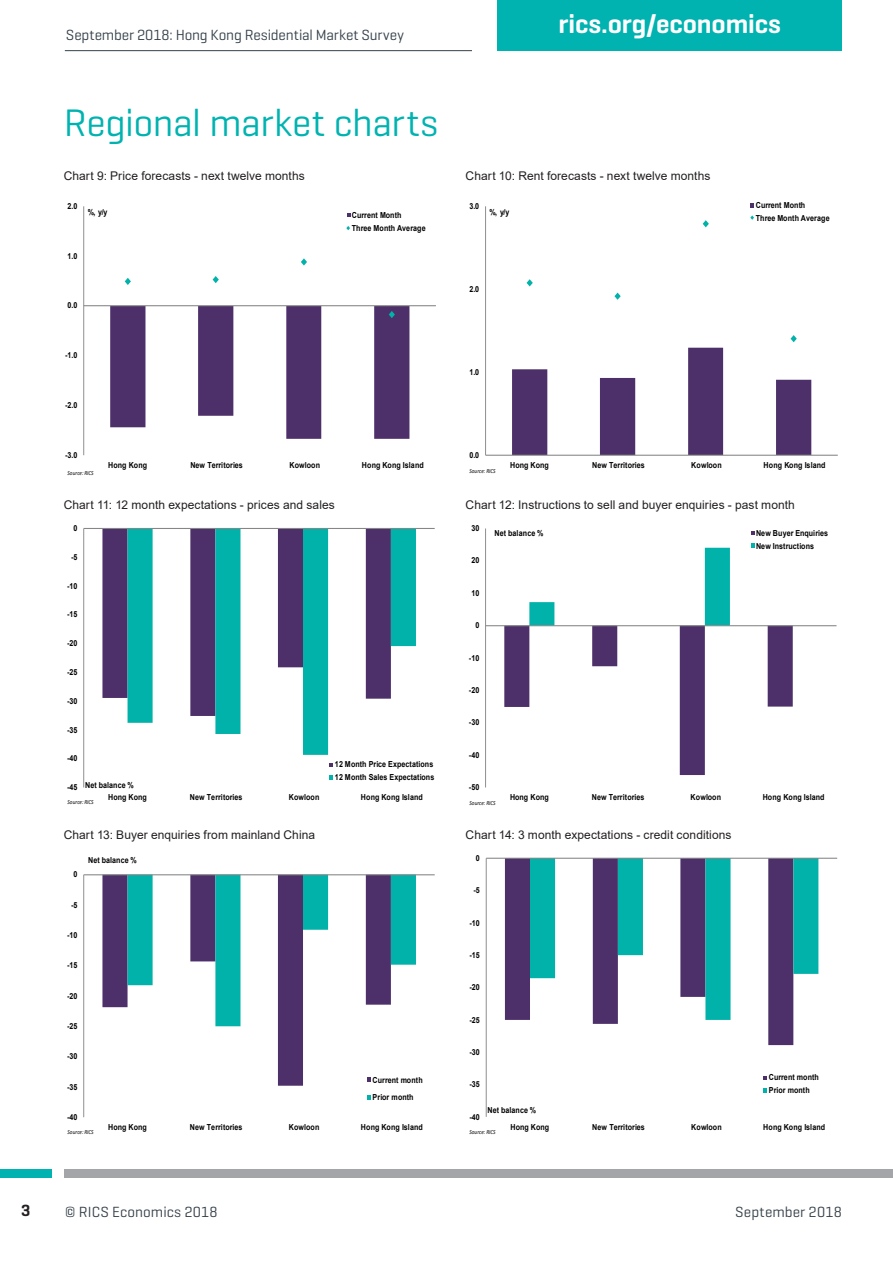
<style>
.page{position:relative;width:893px;height:1263px;background:#fff}
.page>*{position:absolute;margin:0;border:0;box-sizing:border-box;transform-origin:0 0}
.Main_Header{font:39px "Geogrotesque";letter-spacing:-.01em;color:#00b3b0}
.t1{font:600 27px "Geogrotesque";letter-spacing:-.005em;color:#fff}
.t2{font:600 16.5px "Geogrotesque";color:#231f20}
.t3{font:15px "Geogrotesque";letter-spacing:.005em;color:#36414a}
.Chart_description_te{font:12px "Arial";letter-spacing:.005em;color:#231f20}
.t4{font:700 8.25px/12.9px "Arial";letter-spacing:.01em;color:#000;scale:.86 1}
.t5{font:italic 6.15px "Calibri";letter-spacing:.01em;color:#000;scale:.86 1}
</style>
<div class="page">
<div style="left:497px;top:0;width:345px;height:51px;background:#00b3b0"></div>
<hr style="left:65px;top:50px;width:407px;height:1px;background:#36414a">
<div style="left:0;top:1169px;width:51px;height:9px;background:#00b3b0"></div>
<div style="left:64px;top:1169px;width:829px;height:9px;background:#a4a5a9"></div>
<hr style="left:83px;top:206px;width:1px;height:249px;background:#868686">
<hr style="left:84px;top:305px;width:352px;height:1px;background:#868686">
<svg style="left:125px;top:278px;width:6px;height:7px"></svg>
<svg style="left:213px;top:276px;width:6px;height:7px"></svg>
<svg style="left:301px;top:258px;width:6px;height:8px"></svg>
<svg style="left:110px;top:306px;width:299px;height:133px"></svg>
<svg style="left:347px;top:213px;width:3px;height:4px"></svg>
<svg style="left:346px;top:226px;width:4px;height:4px"></svg>
<svg style="left:102px;top:529px;width:26px;height:187px;background:#604a7c"></svg>
<svg style="left:128px;top:529px;width:288px;height:226px"></svg>
<hr style="left:83px;top:528px;width:1px;height:259px;background:#868686">
<hr style="left:84px;top:528px;width:351px;height:1px;background:#868686">
<svg style="left:330px;top:763px;width:3px;height:4px"></svg>
<svg style="left:330px;top:775px;width:3px;height:5px"></svg>
<svg style="left:512px;top:348px;width:299px;height:107px"></svg>
<hr style="left:485px;top:206px;width:1px;height:249px;background:#868686">
<hr style="left:486px;top:455px;width:352px;height:1px;background:#868686">
<svg style="left:527px;top:279px;width:6px;height:7px"></svg>
<svg style="left:614px;top:293px;width:7px;height:7px"></svg>
<svg style="left:703px;top:220px;width:6px;height:7px"></svg>
<svg style="left:791px;top:335px;width:6px;height:7px"></svg>
<svg style="left:751px;top:203px;width:3px;height:4px"></svg>
<svg style="left:750px;top:215px;width:4px;height:5px"></svg>
<hr style="left:485px;top:528px;width:1px;height:259px;background:#868686">
<hr style="left:486px;top:625px;width:350px;height:1px;background:#868686">
<svg style="left:751px;top:531px;width:3px;height:4px"></svg>
<svg style="left:504px;top:544px;width:289px;height:231px"></svg>
<svg style="left:102px;top:875px;width:269px;height:211px"></svg>
<svg style="left:128px;top:875px;width:288px;height:151px"></svg>
<hr style="left:83px;top:875px;width:1px;height:242px;background:#868686">
<hr style="left:84px;top:874px;width:351px;height:1px;background:#868686">
<svg style="left:367px;top:1078px;width:4px;height:4px"></svg>
<svg style="left:367px;top:1095px;width:4px;height:4px"></svg>
<svg style="left:505px;top:859px;width:288px;height:186px"></svg>
<svg style="left:530px;top:859px;width:288px;height:161px"></svg>
<hr style="left:486px;top:858px;width:1px;height:259px;background:#868686">
<hr style="left:486px;top:858px;width:351px;height:1px;background:#868686">
<svg style="left:764px;top:1088px;width:3px;height:4px"></svg>
<h3 class="t2" style="left:21px;top:1200px;width:11px">3</h3>
<h3 class="t3" style="left:66px;top:25px;width:339px">September 2018: Hong Kong Residential Market Survey</h3>
<p class="Main_Header" style="left:64px;top:98px;width:376px">Regional market charts</p>
<p class="Chart_description_te" style="left:64px;top:167px;width:243px">Chart 9: Price forecasts - next twelve months</p>
<p class="t4" style="left:67px;top:200px;width:13px">2.0</p>
<p class="t4" style="left:88px;top:205px;width:24px">%, y/y</p>
<p class="t4" style="left:67px;top:249px;width:13px">1.0</p>
<p class="t4" style="left:67px;top:299px;width:13px">0.0</p>
<p class="t4" style="left:65px;top:349px;width:16px">-1.0</p>
<p class="t4" style="left:65px;top:399px;width:16px">-2.0</p>
<p class="t4" style="left:65px;top:448px;width:16px">-3.0</p>
<p class="t4" style="left:352px;top:209px;width:87px">Current Month<br>Three Month Average</p>
<p class="t5" style="left:67px;top:469px;width:32px">Source: RICS</p>
<p class="t4" style="left:108px;top:458px;width:47px">Hong Kong</p>
<p class="t4" style="left:190px;top:458px;width:63px">New Territories</p>
<p class="t4" style="left:289px;top:458px;width:37px">Kowloon</p>
<p class="t4" style="left:362px;top:458px;width:73px">Hong Kong Island</p>
<p class="Chart_description_te" style="left:64px;top:497px;width:273px">Chart 11: 12 month expectations - prices and sales</p>
<p class="t4" style="left:74px;top:522px;width:6px">0</p>
<p class="t4" style="left:71px;top:551px;width:9px">-5</p>
<p class="t4" style="left:67px;top:579px;width:14px">-10</p>
<p class="t4" style="left:67px;top:608px;width:14px">-15</p>
<p class="t4" style="left:67px;top:637px;width:14px">-20</p>
<p class="t4" style="left:67px;top:666px;width:14px">-25</p>
<p class="t4" style="left:67px;top:695px;width:14px">-30</p>
<p class="t4" style="left:67px;top:723px;width:14px">-35</p>
<p class="t4" style="left:67px;top:752px;width:14px">-40</p>
<p class="t4" style="left:335px;top:758px;width:117px">12 Month Price Expectations<br>12 Month Sales Expectations</p>
<p class="t4" style="left:85px;top:778px;width:58px">Net balance %</p>
<p class="t5" style="left:67px;top:798px;width:32px">Source: RICS</p>
<p class="t4" style="left:67px;top:781px;width:14px">-45</p>
<p class="t4" style="left:108px;top:791px;width:47px">Hong Kong</p>
<p class="t4" style="left:190px;top:791px;width:63px">New Territories</p>
<p class="t4" style="left:289px;top:791px;width:37px">Kowloon</p>
<p class="t4" style="left:361px;top:791px;width:73px">Hong Kong Island</p>
<p class="Chart_description_te" style="left:64px;top:826px;width:253px">Chart 13: Buyer enquiries from mainland China</p>
<p class="t4" style="left:74px;top:868px;width:6px">0</p>
<p class="t4" style="left:71px;top:898px;width:9px">-5</p>
<p class="t4" style="left:67px;top:929px;width:14px">-10</p>
<p class="t4" style="left:67px;top:959px;width:14px">-15</p>
<p class="t4" style="left:67px;top:989px;width:14px">-20</p>
<p class="t4" style="left:67px;top:1020px;width:14px">-25</p>
<p class="t4" style="left:67px;top:1050px;width:14px">-30</p>
<p class="t4" style="left:67px;top:1080px;width:14px">-35</p>
<p class="t4" style="left:67px;top:1111px;width:14px">-40</p>
<p class="t4" style="left:88px;top:854px;width:58px">Net balance %</p>
<p class="t4" style="left:373px;top:1071px;width:60px;line-height:17.2px">Current month<br>Prior month</p>
<p class="t5" style="left:67px;top:1128px;width:32px">Source: RICS</p>
<p class="t4" style="left:108px;top:1121px;width:47px">Hong Kong</p>
<p class="t4" style="left:190px;top:1121px;width:63px">New Territories</p>
<p class="t4" style="left:289px;top:1121px;width:37px">Kowloon</p>
<p class="t4" style="left:361px;top:1121px;width:73px">Hong Kong Island</p>
<h2 class="t1" style="left:559px;top:7px;width:224px">rics.org/economics</h2>
<p class="Chart_description_te" style="left:466px;top:167px;width:246px">Chart 10: Rent forecasts - next twelve months</p>
<p class="t4" style="left:469px;top:200px;width:13px">3.0</p>
<p class="t4" style="left:490px;top:205px;width:24px">%, y/y</p>
<p class="t4" style="left:469px;top:283px;width:13px">2.0</p>
<p class="t4" style="left:469px;top:366px;width:13px">1.0</p>
<p class="t4" style="left:469px;top:448px;width:13px">0.0</p>
<p class="t4" style="left:756px;top:199px;width:87px">Current Month<br>Three Month Average</p>
<p class="t5" style="left:469px;top:467px;width:32px">Source: RICS</p>
<p class="t4" style="left:510px;top:458px;width:47px">Hong Kong</p>
<p class="t4" style="left:592px;top:458px;width:63px">New Territories</p>
<p class="t4" style="left:691px;top:458px;width:37px">Kowloon</p>
<p class="t4" style="left:764px;top:458px;width:73px">Hong Kong Island</p>
<p class="Chart_description_te" style="left:466px;top:497px;width:331px">Chart 12: Instructions to sell and buyer enquiries - past month</p>
<p class="t4" style="left:471px;top:522px;width:11px">30</p>
<p class="t4" style="left:471px;top:554px;width:11px">20</p>
<p class="t4" style="left:471px;top:587px;width:11px">10</p>
<p class="t4" style="left:475px;top:619px;width:6px">0</p>
<p class="t4" style="left:469px;top:651px;width:14px">-10</p>
<p class="t4" style="left:469px;top:684px;width:14px">-20</p>
<p class="t4" style="left:469px;top:716px;width:14px">-30</p>
<p class="t4" style="left:469px;top:749px;width:14px">-40</p>
<p class="t4" style="left:469px;top:781px;width:14px">-50</p>
<p class="t4" style="left:495px;top:527px;width:58px">Net balance %</p>
<p class="t4" style="left:756px;top:526px;width:85px">New Buyer Enquiries<br>New Instructions</p>
<p class="t5" style="left:469px;top:799px;width:32px">Source: RICS</p>
<p class="t4" style="left:510px;top:791px;width:47px">Hong Kong</p>
<p class="t4" style="left:592px;top:791px;width:63px">New Territories</p>
<p class="t4" style="left:691px;top:791px;width:37px">Kowloon</p>
<p class="t4" style="left:763px;top:791px;width:73px">Hong Kong Island</p>
<p class="Chart_description_te" style="left:466px;top:826px;width:267px">Chart 14: 3 month expectations - credit conditions</p>
<p class="t4" style="left:476px;top:851px;width:6px">0</p>
<p class="t4" style="left:473px;top:884px;width:9px">-5</p>
<p class="t4" style="left:469px;top:916px;width:14px">-10</p>
<p class="t4" style="left:469px;top:948px;width:14px">-15</p>
<p class="t4" style="left:469px;top:981px;width:14px">-20</p>
<p class="t4" style="left:469px;top:1013px;width:14px">-25</p>
<p class="t4" style="left:469px;top:1046px;width:14px">-30</p>
<p class="t4" style="left:469px;top:1078px;width:14px">-35</p>
<p class="t4" style="left:769px;top:1071px;width:60px">Current month<br>Prior month</p>
<p class="t4" style="left:487px;top:1104px;width:58px">Net balance %</p>
<p class="t5" style="left:469px;top:1128px;width:32px">Source: RICS</p>
<p class="t4" style="left:469px;top:1110px;width:14px">-40</p>
<p class="t4" style="left:511px;top:1120px;width:47px">Hong Kong</p>
<p class="t4" style="left:592px;top:1120px;width:63px">New Territories</p>
<p class="t4" style="left:691px;top:1120px;width:37px">Kowloon</p>
<p class="t4" style="left:763px;top:1120px;width:73px">Hong Kong Island</p>
<h3 class="t3" style="left:65px;top:1202px;width:154px">© RICS Economics 2018</h3>
<h3 class="t3" style="left:735px;top:1202px;width:108px">September 2018</h3>
</div>
